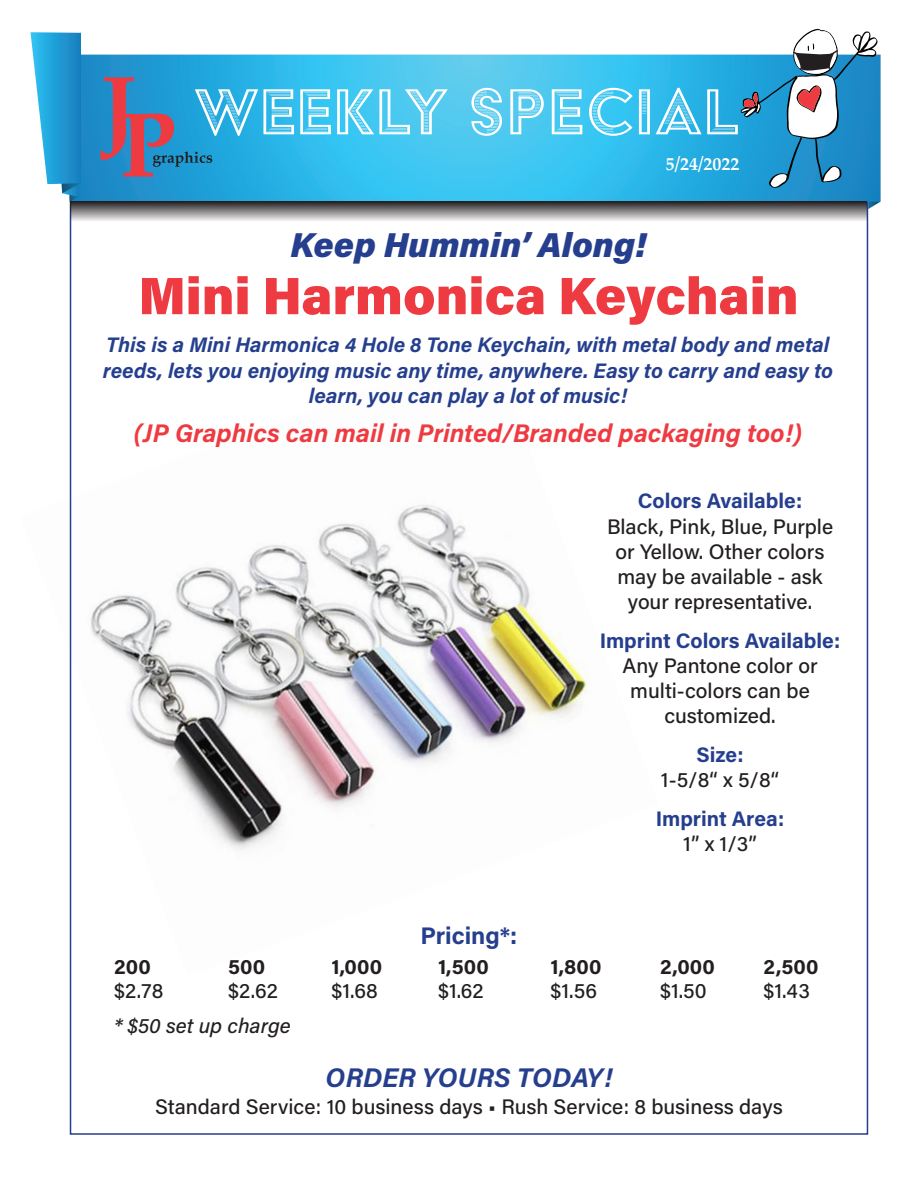
<style>
.page{position:relative;width:918px;height:1188px;background:#fff}
.page>*{position:absolute;margin:0;border:0;box-sizing:border-box;transform-origin:0 0}
.t1{font:75px "Acier BAT Text Gris";letter-spacing:.01em;color:#fff}
.t2{font:900 52.5px "Acumin Pro";color:#ee3a41}
.t3{font:italic 900 34.5px "Acumin Pro";color:#253f8e}
.t4{font:italic 700 27px "Acumin Pro";color:#253f8e}
.t5{font:italic 700 25.5px "Acumin Pro";color:#ee3a41}
.t6{font:700 24px "Acumin Pro";color:#253f8e}
.t7{font:500 21px/25.2px "Acumin Pro";color:#231f20;text-align:center}
.t8{font:italic 700 21px/25.5px "Acumin Pro";color:#253f8e;text-align:center}
.t9{font:700 21px "Acumin Pro";letter-spacing:.01em;color:#231f20}
.t10{font:700 21px/25.2px "Acumin Pro";color:#253f8e;text-align:center}
.t11{font:italic 500 21px "Acumin Pro";color:#231f20}
.t12{font:700 18px "Palatino";color:#fff}
.s1{font-weight:700;color:#253f8e}
.s2{font-weight:500;color:#231f20}
</style>
<div class="page">
<img style="left:69px;top:345px;width:518px;height:631px">
<svg style="left:81px;top:55px;width:660px;height:146px;background:#34b9e9"></svg>
<svg style="left:31px;top:32px;width:50px;height:170px"></svg>
<div style="left:70px;top:201px;width:797px;height:20px;background:linear-gradient(to bottom,#1f1c1d,#e5e4e5)"></div>
<svg style="left:741px;top:29px;width:139px;height:180px"></svg>
<svg style="left:100px;top:77px;width:112px;height:100px;background:#4b81af"></svg>
<p class="t1" style="left:194px;top:72px;width:547px">WEEKLY SPECIAL</p>
<p class="t12" style="left:666px;top:148px;width:75px">5/24/2022</p>
<p class="t3" style="left:291px;top:220px;width:357px">Keep Hummin’ Along!</p>
<p class="t2" style="left:138px;top:259px;width:662px">Mini Harmonica Keychain</p>
<p class="t8" style="left:103px;top:331px;width:732px">This is a Mini Harmonica 4 Hole 8 Tone Keychain, with metal body and metal reeds, lets you enjoying music any time, anywhere. Easy to carry and easy to learn, you can play a lot of music!</p>
<p class="t5" style="left:134px;top:415px;width:669px">(JP Graphics can mail in Printed/Branded packaging too!)</p>
<p class="t6" style="left:421px;top:919px;width:98px">Pricing*:</p>
<p class="t7" style="left:607px;top:488px;width:228px"><span class="s1">Colors Available:<br></span>Black, Pink, Blue, Purple or Yellow. Other colors may be available - ask your representative.</p>
<p class="t7" style="left:600px;top:627px;width:242px"><span class="s1">Imprint Colors Available:<br></span>Any Pantone color or multi-colors can be customized.</p>
<p class="t7" style="left:661px;top:741px;width:120px"><span class="s1">Size:<br></span>1-5/8“ x 5/8“</p>
<p class="t10" style="left:656px;top:805px;width:130px">Imprint Area:<br><span class="s2">1” x 1/3”</span></p>
<p class="t9" style="left:114px;top:952px;width:38px">200</p>
<p class="t9" style="left:228px;top:952px;width:39px">500</p>
<p class="t9" style="left:332px;top:952px;width:52px">1,000</p>
<p class="t9" style="left:438px;top:952px;width:52px">1,500</p>
<p class="t9" style="left:551px;top:952px;width:52px">1,800</p>
<p class="t9" style="left:660px;top:952px;width:56px">2,000</p>
<p class="t9" style="left:764px;top:952px;width:56px">2,500</p>
<p class="t7" style="left:114px;top:977px;width:51px">$2.78</p>
<p class="t7" style="left:228px;top:977px;width:51px">$2.62</p>
<p class="t7" style="left:332px;top:977px;width:48px">$1.68</p>
<p class="t7" style="left:438px;top:977px;width:47px">$1.62</p>
<p class="t7" style="left:551px;top:977px;width:48px">$1.56</p>
<p class="t7" style="left:660px;top:977px;width:48px">$1.50</p>
<p class="t7" style="left:764px;top:977px;width:48px">$1.43</p>
<p class="t11" style="left:114px;top:1011px;width:178px">* $50 set up charge</p>
<p class="t4" style="left:326px;top:1058px;width:288px">ORDER YOURS TODAY!</p>
<p class="t7" style="left:155px;top:1093px;width:629px">Standard Service: 10 business days • Rush Service: 8 business days</p>
</div>
